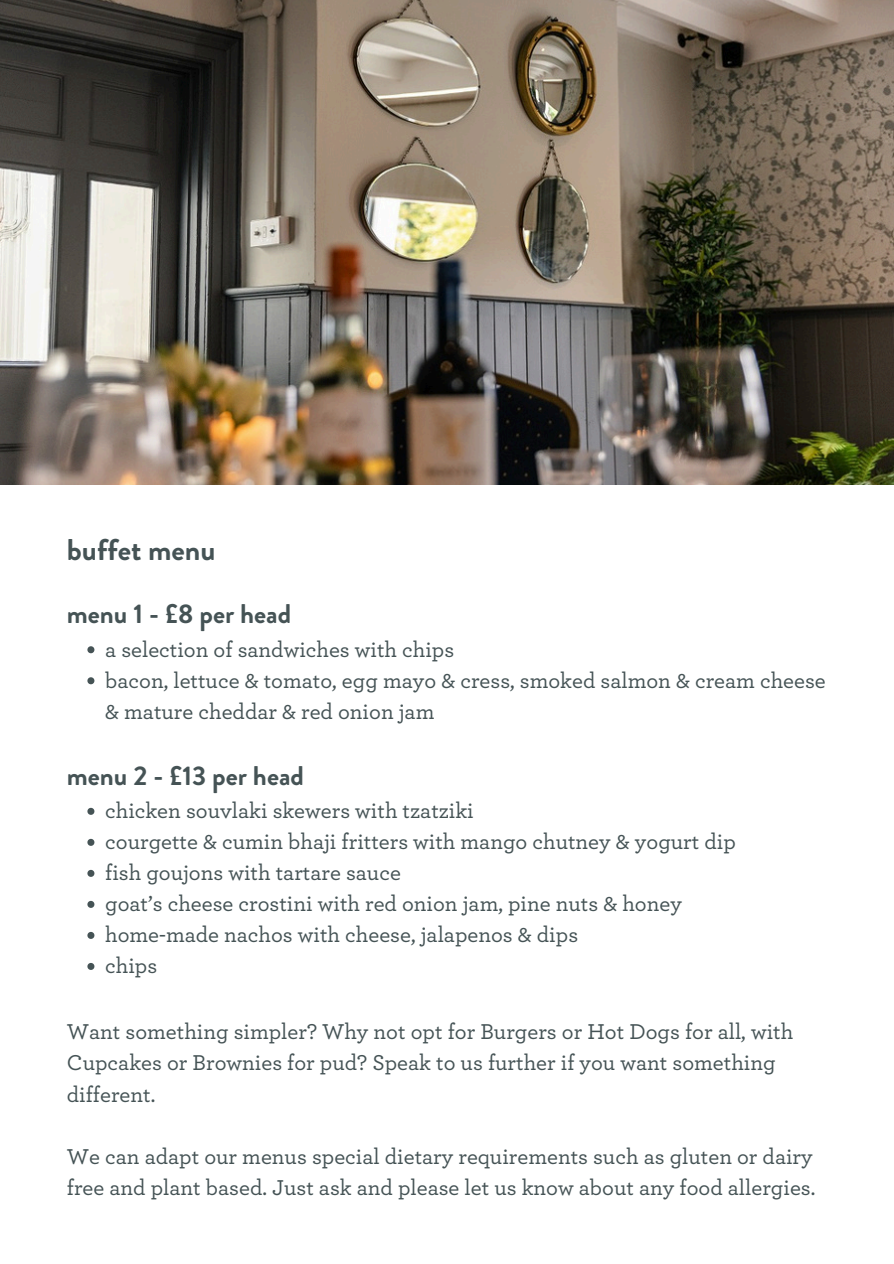
<style>
.page{position:relative;width:894px;height:1264px;background:#fff}
.page>*{position:absolute;margin:0;border:0;box-sizing:border-box;transform-origin:0 0}
.t1{font:700 30px "Brandon Grotesque";color:#455355}
.t2{font:700 27px "Brandon Grotesque";color:#455355}
.t3{font:500 22.5px/31px "Archer";color:#455355}
</style>
<div class="page">
<img style="left:0;top:0;width:893px;height:484px">
<svg style="left:87px;top:646px;width:7px;height:7px"></svg>
<svg style="left:87px;top:677px;width:7px;height:7px"></svg>
<svg style="left:87px;top:807px;width:7px;height:7px"></svg>
<svg style="left:87px;top:838px;width:7px;height:7px"></svg>
<svg style="left:87px;top:869px;width:7px;height:7px"></svg>
<svg style="left:87px;top:900px;width:7px;height:7px"></svg>
<svg style="left:87px;top:931px;width:7px;height:7px"></svg>
<svg style="left:87px;top:963px;width:7px;height:6px"></svg>
<h1 class="t1" style="left:67px;top:528px;width:150px">buffet menu</h1>
<h1 class="t2" style="left:67px;top:595px;width:226px">menu 1 - £8 per head</h1>
<p class="t3" style="left:105px;top:633px;width:350px">a selection of sandwiches with chips</p>
<p class="t3" style="left:105px;top:664px;width:722px">bacon, lettuce &amp; tomato, egg mayo &amp; cress, smoked salmon &amp; cream cheese &amp; mature cheddar &amp; red onion jam</p>
<h1 class="t2" style="left:67px;top:756px;width:239px">menu 2 - £13 per head</h1>
<p class="t3" style="left:105px;top:794px;width:370px">chicken souvlaki skewers with tzatziki</p>
<p class="t3" style="left:105px;top:825px;width:632px">courgette &amp; cumin bhaji fritters with mango chutney &amp; yogurt dip</p>
<p class="t3" style="left:105px;top:856px;width:297px">fish goujons with tartare sauce</p>
<p class="t3" style="left:105px;top:887px;width:578px">goat’s cheese crostini with red onion jam, pine nuts &amp; honey</p>
<p class="t3" style="left:105px;top:918px;width:474px">home-made nachos with cheese, jalapenos &amp; dips</p>
<p class="t3" style="left:105px;top:949px;width:53px">chips</p>
<p class="t3" style="left:67px;top:1015px;width:727px">Want something simpler? Why not opt for Burgers or Hot Dogs for all, with<br>Cupcakes or Brownies for pud? Speak to us further if you want something different.</p>
<p class="t3" style="left:67px;top:1139px;width:749px">We can adapt our menus special dietary requirements such as gluten or dairy free and plant based. Just ask and please let us know about any food allergies.</p>
</div>
